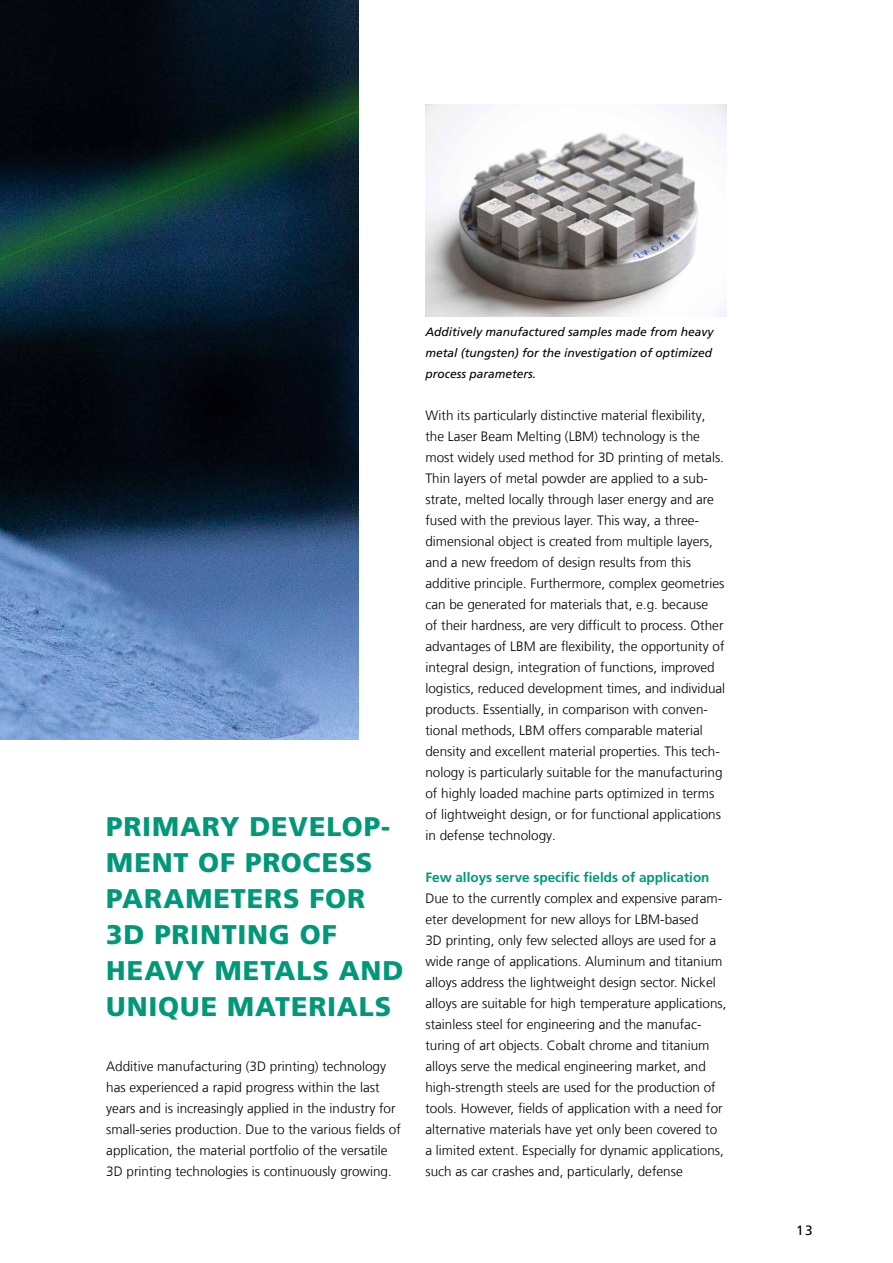
<style>
.page{position:relative;width:893px;height:1263px;background:#fff}
.page>*{position:absolute;margin:0;border:0;box-sizing:border-box;transform-origin:0 0}
.t1{font:900 27px/36px "Frutiger LT Com";letter-spacing:.03em;color:#009879}
.t2{font:300 13.5px/21px "Frutiger LT Com";color:#000}
.t3{font:700 13.5px "Frutiger LT Com";color:#009879}
.t4{font:13.5px "Frutiger LT Com";color:#000}
.t5{font:italic 12px/21px "Frutiger LT Com";color:#000;text-align:justify}
</style>
<div class="page">
<img style="left:425px;top:105px;width:302px;height:211px">
<img style="left:0;top:0;width:358px;height:739px">
<h1 class="t1" style="left:106px;top:809px;width:299px">PRIMARY DEVELOP-<br>MENT OF PROCESS<br>PARAMETERS FOR<br>3D PRINTING OF<br>HEAVY METALS AND<br>UNIQUE MATERIALS</h1>
<p class="t2" style="left:106px;top:1056px;width:296px">Additive manufacturing (3D printing) technology has experienced a rapid progress within the last years and is increasingly applied in the industry for small-series production. Due to the various fields of application, the material portfolio of the versatile 3D printing technologies is continuously growing.</p>
<p class="t5" style="left:425px;top:322px;width:290px">Additively manufactured samples made from heavy metal (tungsten) for the investigation of optimized process parameters.</p>
<p class="t2" style="left:425px;top:405px;width:301px">With its particularly distinctive material flexibility, the Laser Beam Melting (LBM) technology is the most widely used method for 3D printing of metals.<br>Thin layers of metal powder are applied to a sub&shy;strate, melted locally through laser energy and are fused with the previous layer. This way, a three&shy;dimensional object is created from multiple layers, and a new freedom of design results from this additive principle. Furthermore, complex geometries can be generated for materials that, e.g. because<br>of their hardness, are very difficult to process. Other advantages of LBM are flexibility, the opportunity of integral design, integration of functions, improved logistics, reduced development times, and individual products. Essentially, in comparison with conven&shy;tional methods, LBM offers comparable material density and excellent material properties. This tech&shy;nology is particularly suitable for the manufacturing of highly loaded machine parts optimized in terms of lightweight design, or for functional applications in defense technology.</p>
<p class="t3" style="left:425px;top:870px;width:286px">Few alloys serve specific fields of application</p>
<p class="t2" style="left:425px;top:888px;width:303px">Due to the currently complex and expensive param&shy;eter development for new alloys for LBM-based<br>3D printing, only few selected alloys are used for a wide range of applications. Aluminum and titanium alloys address the lightweight design sector. Nickel alloys are suitable for high temperature applications, stainless steel for engineering and the manufac&shy;turing of art objects. Cobalt chrome and titanium alloys serve the medical engineering market, and high-strength steels are used for the production of tools. However, fields of application with a need for alternative materials have yet only been covered to a limited extent. Especially for dynamic applications, such as car crashes and, particularly, defense</p>
<p class="t4" style="left:796px;top:1222px;width:18px">13</p>
</div>
